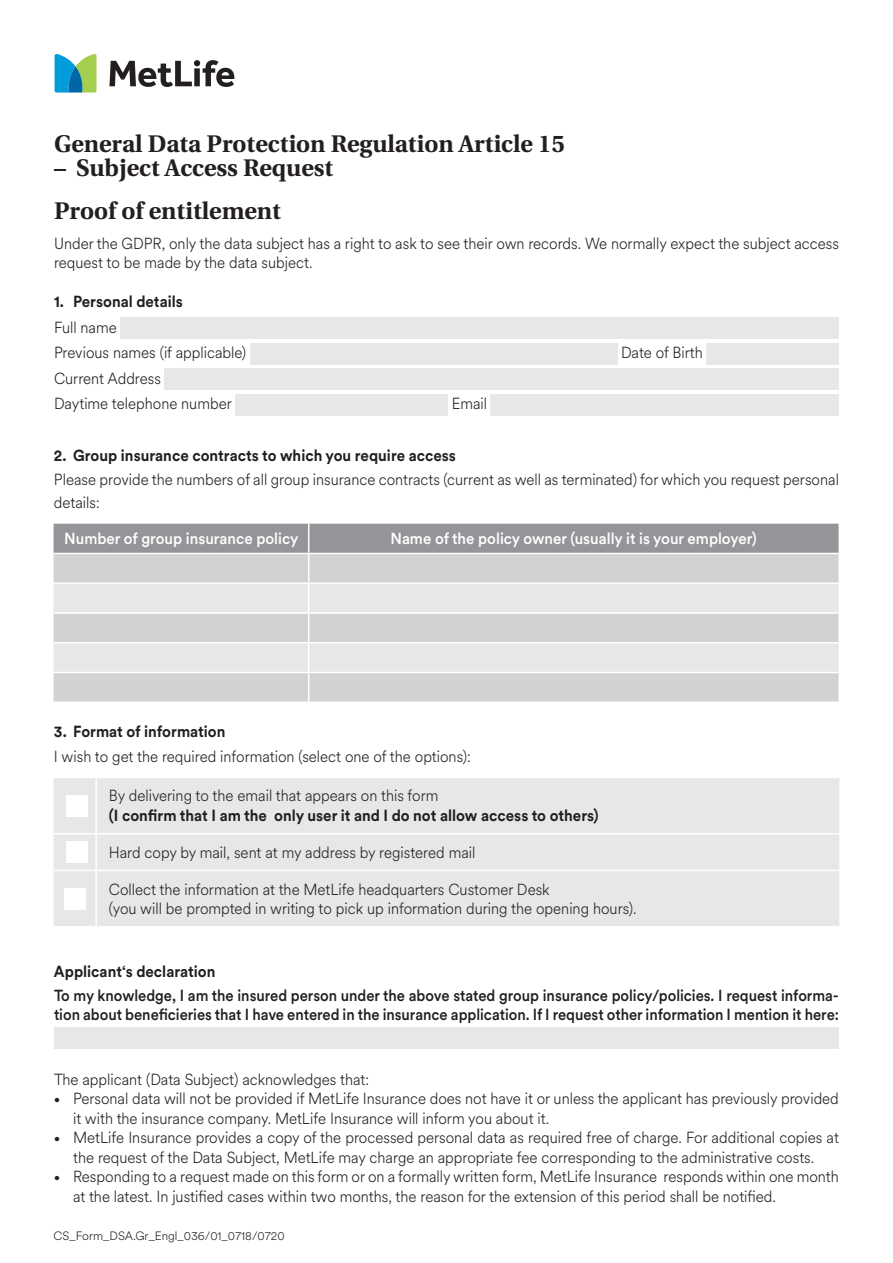
<style>
.page{position:relative;width:893px;height:1263px;background:#fff}
.page>*{position:absolute;margin:0;border:0;box-sizing:border-box;transform-origin:0 0}
.t1{font:700 24px/43.2px "Utopia C Ex";color:#231f20}
.t2{font:300 15.9px/19.5px "Met Life Circular";color:#231f20;scale:.94 1}
.t3{font:500 15.9px/19.5px "Met Life Circular";letter-spacing:-.005em;color:#231f20;scale:.92 1}
.t4{font:700 15.9px "Met Life Circular";color:#231f20;scale:.94 1}
.t5{font:500 15.9px "Met Life Circular";color:#fff;scale:.94 1}
.t6{font:300 12px "Met Life Circular";color:#231f20}
.s1{font-size:10.5px}
</style>
<div class="page">
<div style="left:120px;top:318px;width:719px;height:21px;background:#e6e7e9"></div>
<div style="left:250px;top:343px;width:367px;height:21px;background:#e6e7e9"></div>
<div style="left:707px;top:343px;width:132px;height:21px;background:#e6e7e9"></div>
<div style="left:165px;top:369px;width:674px;height:21px;background:#e6e7e9"></div>
<div style="left:236px;top:394px;width:212px;height:21px;background:#e6e7e9"></div>
<div style="left:491px;top:394px;width:348px;height:21px;background:#e6e7e9"></div>
<div style="left:54px;top:1027px;width:785px;height:22px;background:#e6e7e9"></div>
<svg style="left:109px;top:60px;width:125px;height:27px"></svg>
<svg style="left:55px;top:54px;width:42px;height:39px;background:#5cb2a5"></svg>
<svg style="left:54px;top:524px;width:784px;height:177px;background:#cfd0d2"></svg>
<div style="left:54px;top:778px;width:785px;height:148px;background:#e6e7e9"></div>
<hr style="left:95px;top:778px;width:2px;height:55px;background:#fff">
<hr style="left:54px;top:833px;width:42px;height:1px;background:#fff">
<hr style="left:96px;top:833px;width:743px;height:1px;background:#fff">
<hr style="left:95px;top:834px;width:2px;height:36px;background:#fff">
<hr style="left:54px;top:870px;width:42px;height:1px;background:#fff">
<hr style="left:96px;top:870px;width:743px;height:1px;background:#fff">
<hr style="left:95px;top:871px;width:2px;height:55px;background:#fff">
<div style="left:66px;top:795px;width:21px;height:21px;background:#fff"></div>
<div style="left:66px;top:841px;width:21px;height:22px;background:#fff"></div>
<div style="left:64px;top:888px;width:21px;height:21px;background:#fff"></div>
<h1 class="t1" style="left:54px;top:122px;width:512px">General Data Protection Regulation Article 15</h1>
<h1 class="t1" style="left:54px;top:146px;width:281px">– Subject Access Request<br>Proof of entitlement</h1>
<p class="t2" style="left:54px;top:233px;width:837px">Under the GDPR, only the data subject has a right to ask to see their own records. We normally expect the subject access request to be made by the data subject.</p>
<p class="t4" style="left:54px;top:291px;width:139px">1. Personal details</p>
<p class="t2" style="left:54px;top:314px;width:206px;line-height:25.5px">Full name<br>Previous names (if applicable)</p>
<p class="t2" style="left:621px;top:342px;width:89px">Date of Birth</p>
<p class="t2" style="left:54px;top:365px;width:191px;line-height:25.5px">Current Address<br>Daytime telephone number</p>
<p class="t2" style="left:452px;top:393px;width:39px">Email</p>
<p class="t4" style="left:54px;top:445px;width:429px">2. Group insurance contracts to which you require access</p>
<p class="t2" style="left:54px;top:467px;width:837px;line-height:23.4px">Please provide the numbers of all group insurance contracts (current as well as terminated) for which you request personal details:</p>
<p class="t5" style="left:64px;top:528px;width:250px">Number of group insurance policy</p>
<p class="t5" style="left:390px;top:528px;width:391px">Name of the policy owner (usually it is your employer)</p>
<p class="t4" style="left:54px;top:720px;width:184px">3. Format of information</p>
<p class="t2" style="left:54px;top:746px;width:445px">I wish to get the required information (select one of the options):</p>
<p class="t2" style="left:109px;top:785px;width:352px">By delivering to the email that appears on this form</p>
<p class="t4" style="left:109px;top:804px;width:523px">(I confirm that I am the only user it and I do not allow access to others)</p>
<p class="t2" style="left:109px;top:842px;width:391px">Hard copy by mail, sent at my address by registered mail</p>
<p class="t2" style="left:109px;top:878px;width:563px">Collect the information at the MetLife headquarters Customer Desk<br>(you will be prompted in writing to pick up information during the opening hours).</p>
<p class="t4" style="left:54px;top:960px;width:173px">Applicant‘s declaration</p>
<p class="t3" style="left:54px;top:984px;width:855px">To my knowledge, I am the insured person under the above stated group insurance policy/policies. I request informa&shy;tion about beneficieries that I have entered in the insurance application. If I request other information I mention it here:</p>
<p class="t2" style="left:54px;top:1069px;width:337px">The applicant (Data Subject) acknowledges that:</p>
<p class="t2" style="left:73px;top:1088px;width:816px;text-indent:-19px"><span class="s1">•</span> Personal data will not be provided if MetLife Insurance does not have it or unless the applicant has previously provided it with the insurance company. MetLife Insurance will inform you about it.</p>
<p class="t2" style="left:54px;top:1127px;width:837px;text-align:center"><span class="s1">•</span> MetLife Insurance provides a copy of the processed personal data as required free of charge. For additional copies at the request of the Data Subject, MetLife may charge an appropriate fee corresponding to the administrative costs.</p>
<p class="t2" style="left:73px;top:1166px;width:816px;text-indent:-19px"><span class="s1">•</span> Responding to a request made on this form or on a formally written form, MetLife Insurance responds within one month at the latest. In justified cases within two months, the reason for the extension of this period shall be notified.</p>
<p class="t6" style="left:54px;top:1228px;width:233px">CS_Form_DSA.Gr_Engl_036/01_0718/0720</p>
</div>
